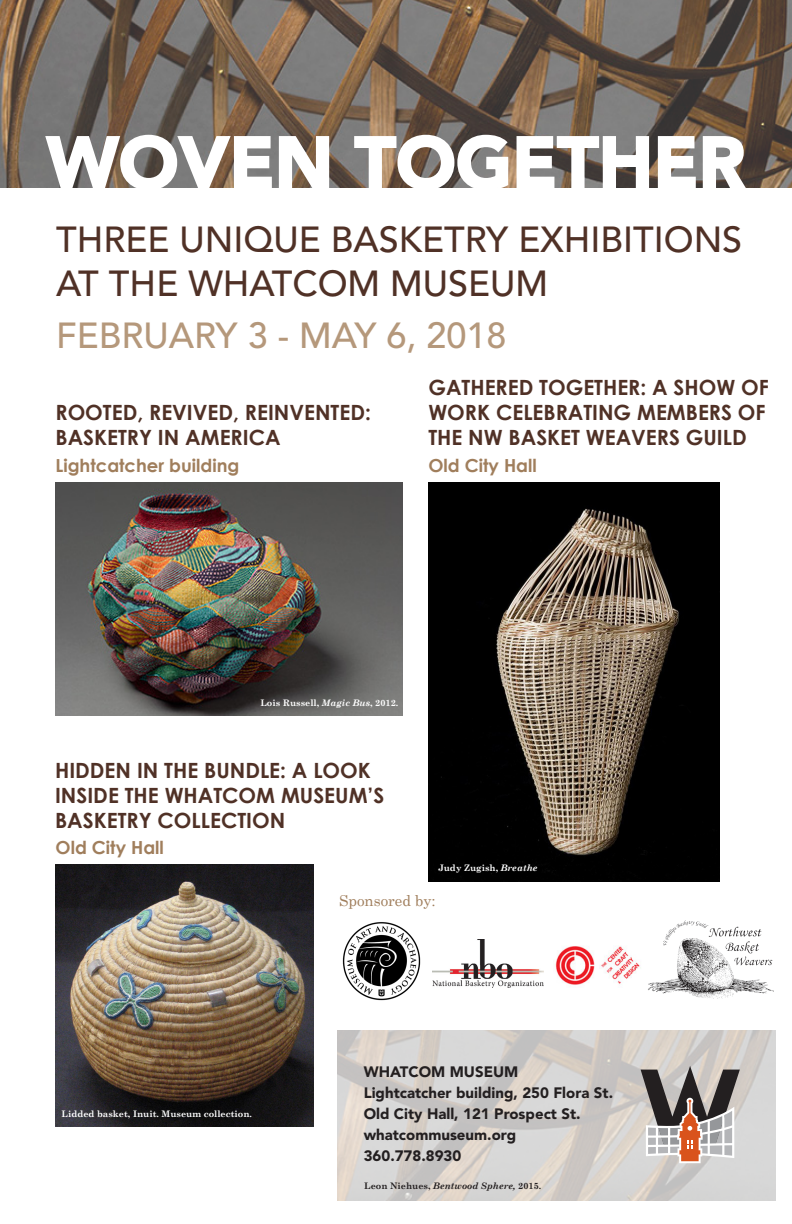
<style>
.page{position:relative;width:792px;height:1224px;background:#fff}
.page>*{position:absolute;margin:0;border:0;box-sizing:border-box;transform-origin:0 0}
.t1{font:900 72px "Avenir";color:#fff}
.t2{font:500 36px "Avenir";color:#503126}
.t3{font:500 36px "Avenir";color:#b5987b}
.t4{font:700 21px/25.2px "Century Gothic";color:#503126}
.t5{font:700 18px "Century Gothic";color:#a07e5c}
.t6{font:900 15px "Avenir";color:#231f20}
.t7{font:15px "Century Schoolbook";color:#a07e5c}
.t8{font:700 9px "Century Schoolbook";color:#fff}
.t9{font:700 9px "Century Schoolbook";color:#231f20}
.s1{font-style:italic}
</style>
<div class="page">
<img style="left:337px;top:1031px;width:438px;height:169px">
<img style="left:0;top:0;width:792px;height:187px">
<img style="left:56px;top:482px;width:346px;height:234px">
<img style="left:428px;top:482px;width:291px;height:400px">
<img style="left:55px;top:864px;width:258px;height:263px">
<img style="left:555px;top:946px;width:86px;height:39px">
<img style="left:342px;top:922px;width:79px;height:79px">
<img style="left:432px;top:940px;width:111px;height:47px">
<img style="left:648px;top:920px;width:125px;height:79px">
<svg style="left:44px;top:134px;width:286px;height:54px;background:#8b847e"></svg>
<svg style="left:353px;top:134px;width:156px;height:54px;background:#8f8379"></svg>
<svg style="left:516px;top:135px;width:134px;height:53px;background:#847d78"></svg>
<svg style="left:657px;top:135px;width:91px;height:53px;background:#928a82"></svg>
<svg style="left:641px;top:1066px;width:99px;height:97px;background:#a39690"></svg>
<p class="t1" style="left:47px;top:119px;width:700px">WOVEN TOGETHER</p>
<p class="t2" style="left:56px;top:219px;width:688px">THREE UNIQUE BASKETRY EXHIBITIONS</p>
<p class="t2" style="left:56px;top:262px;width:493px">AT THE WHATCOM MUSEUM</p>
<p class="t3" style="left:56px;top:314px;width:452px">FEBRUARY 3 - MAY 6, 2018</p>
<p class="t4" style="left:428px;top:373px;width:342px">GATHERED TOGETHER: A SHOW OF<br>WORK CELEBRATING MEMBERS OF<br>THE NW BASKET WEAVERS GUILD</p>
<p class="t4" style="left:56px;top:399px;width:317px">ROOTED, REVIVED, REINVENTED:<br>BASKETRY IN AMERICA</p>
<p class="t5" style="left:56px;top:452px;width:185px">Lightcatcher building</p>
<p class="t5" style="left:428px;top:452px;width:110px">Old City Hall</p>
<p class="t8" style="left:260px;top:696px;width:139px">Lois Russell, <span class="s1">Magic Bus</span>, 2012.</p>
<p class="t4" style="left:55px;top:756px;width:331px">HIDDEN IN THE BUNDLE: A LOOK<br>INSIDE THE WHATCOM MUSEUM’S<br>BASKETRY COLLECTION</p>
<p class="t5" style="left:56px;top:834px;width:110px">Old City Hall</p>
<p class="t8" style="left:62px;top:1106px;width:192px">Lidded basket, Inuit. Museum collection.</p>
<p class="t8" style="left:438px;top:861px;width:101px">Judy Zugish, <span class="s1">Breathe</span></p>
<p class="t7" style="left:339px;top:888px;width:98px">Sponsored by:</p>
<p class="t6" style="left:364px;top:1063px;width:156px">WHATCOM MUSEUM</p>
<p class="t6" style="left:364px;top:1084px;width:251px">Lightcatcher building, 250 Flora St.</p>
<p class="t6" style="left:364px;top:1105px;width:218px">Old City Hall, 121 Prospect St.</p>
<p class="t6" style="left:364px;top:1126px;width:154px">whatcommuseum.org</p>
<p class="t6" style="left:364px;top:1147px;width:99px">360.778.8930</p>
<p class="t9" style="left:364px;top:1179px;width:179px">Leon Niehues, <span class="s1">Bentwood Sphere,</span> 2015.</p>
</div>
